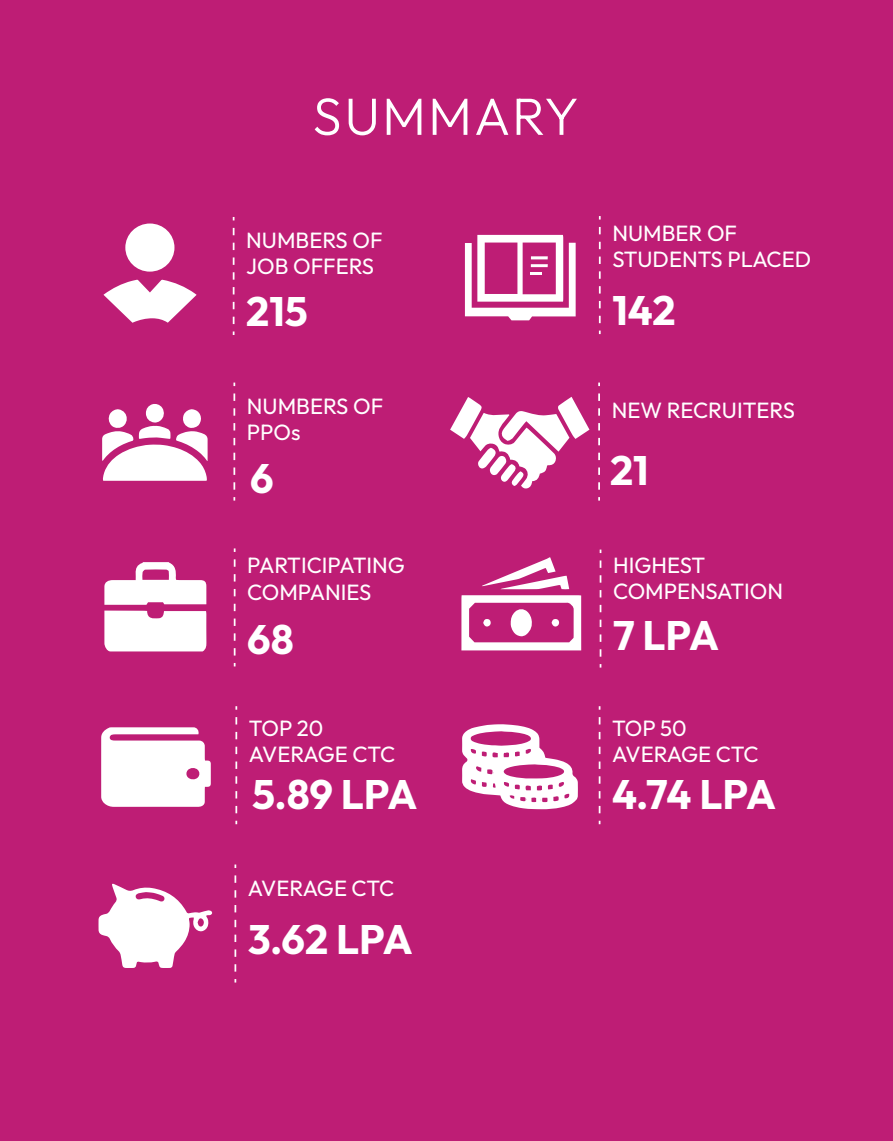
<style>
.page{position:relative;width:893px;height:1141px;background:#be1d75}
.page>*{position:absolute;margin:0;border:0;box-sizing:border-box;transform-origin:0 0}
.t1{font:300 52.5px "Outfit";letter-spacing:.04em;color:#fff}
.t2{font:700 41.12px "Outfit";color:#fff}
.t3{font:22.05px/26.6px "Outfit";color:#fff}
.t4{font:22.05px "Outfit";letter-spacing:-.025em;color:#fff}
</style>
<div class="page">
<svg style="left:599px;top:717px;width:1px;height:107px"></svg>
<svg style="left:462px;top:724px;width:116px;height:85px"></svg>
<svg style="left:600px;top:560px;width:1px;height:108px"></svg>
<svg style="left:482px;top:557px;width:87px;height:32px"></svg>
<svg style="left:461px;top:595px;width:120px;height:55px"></svg>
<div style="left:483px;top:619px;width:8px;height:8px;background:#fff;border-radius:50%"></div>
<div style="left:552px;top:619px;width:7px;height:8px;background:#fff;border-radius:50%"></div>
<svg style="left:233px;top:393px;width:2px;height:108px"></svg>
<svg style="left:102px;top:404px;width:106px;height:77px"></svg>
<svg style="left:235px;top:717px;width:2px;height:107px"></svg>
<svg style="left:101px;top:727px;width:110px;height:80px;background:#f5dfeb"></svg>
<svg style="left:598px;top:393px;width:2px;height:108px"></svg>
<svg style="left:450px;top:397px;width:139px;height:92px"></svg>
<svg style="left:233px;top:228px;width:1px;height:107px"></svg>
<svg style="left:103px;top:280px;width:94px;height:43px"></svg>
<div style="left:125px;top:224px;width:49px;height:48px;background:#fff;border-radius:50%"></div>
<svg style="left:465px;top:235px;width:111px;height:85px"></svg>
<svg style="left:599px;top:227px;width:2px;height:107px"></svg>
<svg style="left:234px;top:559px;width:2px;height:107px"></svg>
<div style="left:104px;top:611px;width:103px;height:40px;background:#fff"></div>
<svg style="left:104px;top:562px;width:102px;height:43px"></svg>
<svg style="left:234px;top:875px;width:2px;height:107px"></svg>
<svg style="left:98px;top:884px;width:114px;height:84px"></svg>
<h1 class="t1" style="left:313px;top:87px;width:268px">SUMMARY</h1>
<p class="t3" style="left:246px;top:227px;width:138px">NUMBERS OF<br>JOB OFFERS</p>
<h2 class="t2" style="left:246px;top:288px;width:63px">215</h2>
<p class="t3" style="left:247px;top:392px;width:138px">NUMBERS OF<br>PPOs</p>
<h2 class="t2" style="left:250px;top:455px;width:25px">6</h2>
<p class="t3" style="left:247px;top:552px;width:159px">PARTICIPATING<br>COMPANIES</p>
<h2 class="t2" style="left:247px;top:616px;width:48px">68</h2>
<p class="t3" style="left:249px;top:714px;width:148px">TOP 20<br>AVERAGE CTC</p>
<h2 class="t2" style="left:252px;top:771px;width:167px">5.89 LPA</h2>
<p class="t4" style="left:248px;top:875px;width:148px">AVERAGE CTC</p>
<h2 class="t2" style="left:248px;top:916px;width:166px">3.62 LPA</h2>
<p class="t3" style="left:612px;top:220px;width:200px">NUMBER OF<br>STUDENTS PLACED</p>
<h2 class="t2" style="left:612px;top:287px;width:65px">142</h2>
<p class="t3" style="left:612px;top:397px;width:185px">NEW RECRUITERS</p>
<h2 class="t2" style="left:610px;top:447px;width:40px">21</h2>
<p class="t3" style="left:613px;top:551px;width:172px">HIGHEST<br>COMPENSATION</p>
<h2 class="t2" style="left:613px;top:612px;width:107px">7 LPA</h2>
<p class="t3" style="left:612px;top:714px;width:148px">TOP 50<br>AVERAGE CTC</p>
<h2 class="t2" style="left:612px;top:771px;width:165px">4.74 LPA</h2>
</div>
